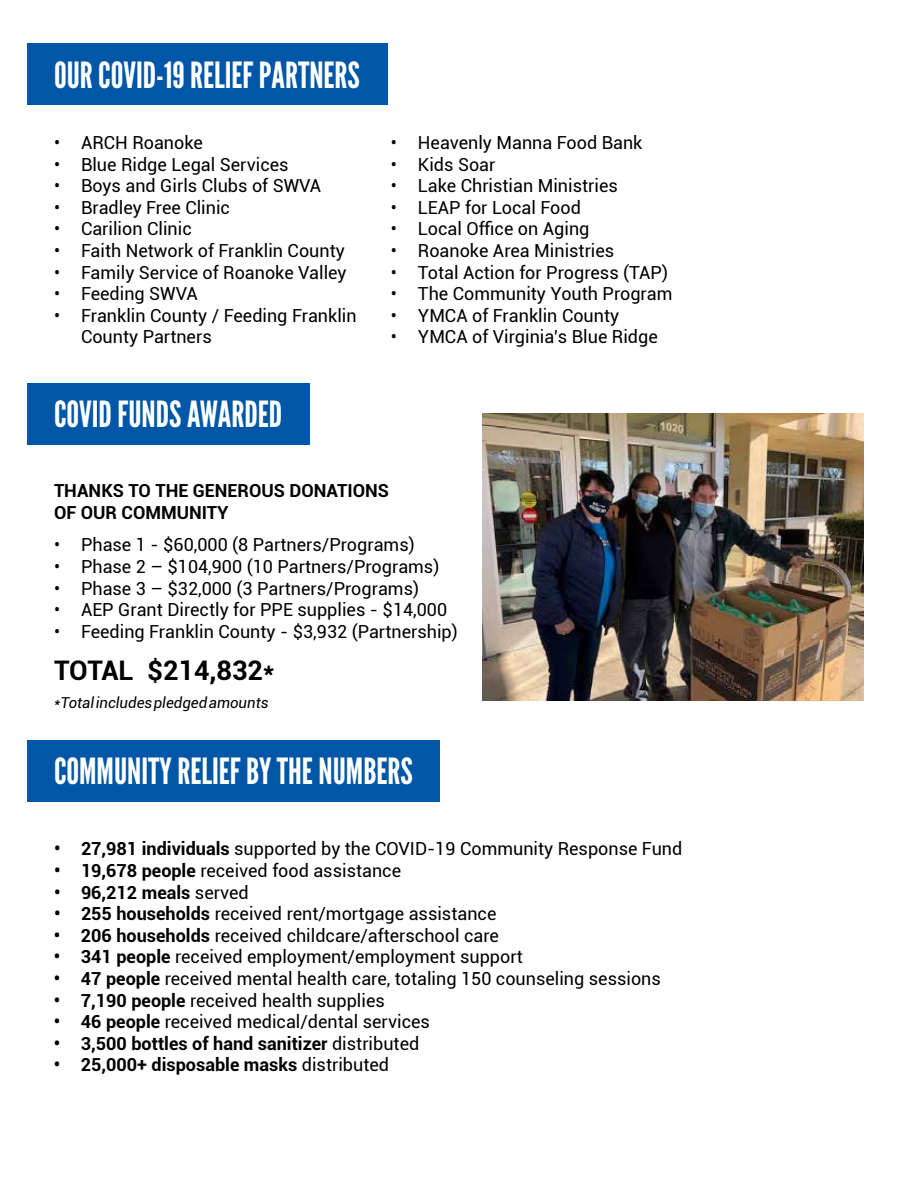
<style>
.page{position:relative;width:918px;height:1188px;background:#fff}
.page>*{position:absolute;margin:0;border:0;box-sizing:border-box;transform-origin:0 0}
.t1{font:36px "League Gothic";color:#fff}
.t2{font:700 27px "Roboto";color:#000}
.t3{font:18px/21.6px "Roboto";color:#000}
.t4{font:700 18px/21.6px "Roboto";color:#000}
.t5{font:italic 15px "Roboto";color:#000}
.s1{font-weight:700}
.s2{font-weight:400}
</style>
<div class="page">
<div style="left:27px;top:383px;width:282px;height:62px;background:#0056a7"></div>
<div style="left:27px;top:43px;width:360px;height:62px;background:#0056a7"></div>
<img style="left:482px;top:414px;width:382px;height:286px">
<div style="left:27px;top:740px;width:413px;height:62px;background:#0056a7"></div>
<h1 class="t1" style="left:54px;top:53px;width:308px">OUR COVID-19 RELIEF PARTNERS</h1>
<p class="t3" style="left:54px;top:131px;width:150px">• ARCH Roanoke</p>
<p class="t3" style="left:54px;top:153px;width:236px">• Blue Ridge Legal Services</p>
<p class="t3" style="left:54px;top:174px;width:269px">• Boys and Girls Clubs of SWVA</p>
<p class="t3" style="left:54px;top:196px;width:178px">• Bradley Free Clinic</p>
<p class="t3" style="left:54px;top:217px;width:139px">• Carilion Clinic</p>
<p class="t3" style="left:54px;top:239px;width:292px">• Faith Network of Franklin County</p>
<p class="t3" style="left:54px;top:261px;width:294px">• Family Service of Roanoke Valley</p>
<p class="t3" style="left:54px;top:282px;width:145px">• Feeding SWVA</p>
<p class="t3" style="left:81px;top:304px;width:277px;text-indent:-27px">• Franklin County / Feeding Franklin<br>County Partners</p>
<h1 class="t1" style="left:54px;top:393px;width:230px">COVID FUNDS AWARDED</h1>
<p class="t3" style="left:391px;top:131px;width:253px">• Heavenly Manna Food Bank</p>
<p class="t3" style="left:391px;top:153px;width:106px">• Kids Soar</p>
<p class="t3" style="left:391px;top:174px;width:228px">• Lake Christian Ministries</p>
<p class="t3" style="left:391px;top:196px;width:191px">• LEAP for Local Food</p>
<p class="t3" style="left:391px;top:217px;width:200px">• Local Office on Aging</p>
<p class="t3" style="left:391px;top:239px;width:225px">• Roanoke Area Ministries</p>
<p class="t3" style="left:391px;top:261px;width:279px">• Total Action for Progress (TAP)</p>
<p class="t3" style="left:391px;top:282px;width:283px">• The Community Youth Program</p>
<p class="t3" style="left:391px;top:304px;width:230px">• YMCA of Franklin County</p>
<p class="t3" style="left:391px;top:325px;width:268px">• YMCA of Virginia’s Blue Ridge</p>
<p class="t4" style="left:54px;top:479px;width:337px">THANKS TO THE GENEROUS DONATIONS<br>OF OUR COMMUNITY</p>
<p class="t3" style="left:54px;top:534px;width:362px">• Phase 1 - $60,000 (8 Partners/Programs)</p>
<p class="t3" style="left:54px;top:555px;width:387px">• Phase 2 – $104,900 (10 Partners/Programs)</p>
<p class="t3" style="left:54px;top:577px;width:367px">• Phase 3 – $32,000 (3 Partners/Programs)</p>
<p class="t3" style="left:54px;top:598px;width:395px">• AEP Grant Directly for PPE supplies - $14,000</p>
<p class="t3" style="left:54px;top:620px;width:405px">• Feeding Franklin County - $3,932 (Partnership)</p>
<h2 class="t2" style="left:54px;top:651px;width:222px">TOTAL $214,832*</h2>
<p class="t5" style="left:54px;top:692px;width:216px">*Total includes pledged amounts</p>
<h1 class="t1" style="left:54px;top:750px;width:360px">COMMUNITY RELIEF BY THE NUMBERS</h1>
<p class="t3" style="left:54px;top:838px;width:630px"><span class="s1">• 27,981 individuals</span> supported by the COVID-19 Community Response Fund</p>
<p class="t3" style="left:54px;top:859px;width:349px"><span class="s1">• 19,678 people</span> received food assistance</p>
<p class="t4" style="left:54px;top:881px;width:196px">• 96,212 meals <span class="s2">served</span></p>
<p class="t3" style="left:54px;top:902px;width:444px"><span class="s1">• 255 households</span> received rent/mortgage assistance</p>
<p class="t3" style="left:54px;top:924px;width:446px"><span class="s1">• 206 households</span> received childcare/afterschool care</p>
<p class="t3" style="left:54px;top:946px;width:470px"><span class="s1">• 341 people</span> received employment/employment support</p>
<p class="t3" style="left:54px;top:967px;width:608px"><span class="s1">• 47 people</span> received mental health care, totaling 150 counseling sessions</p>
<p class="t3" style="left:54px;top:989px;width:332px"><span class="s1">• 7,190 people</span> received health supplies</p>
<p class="t3" style="left:54px;top:1010px;width:377px"><span class="s1">• 46 people</span> received medical/dental services</p>
<p class="t4" style="left:54px;top:1032px;width:367px">• 3,500 bottles of hand sanitizer <span class="s2">distributed</span></p>
<p class="t4" style="left:54px;top:1054px;width:337px">• 25,000+ disposable masks <span class="s2">distributed</span></p>
</div>
